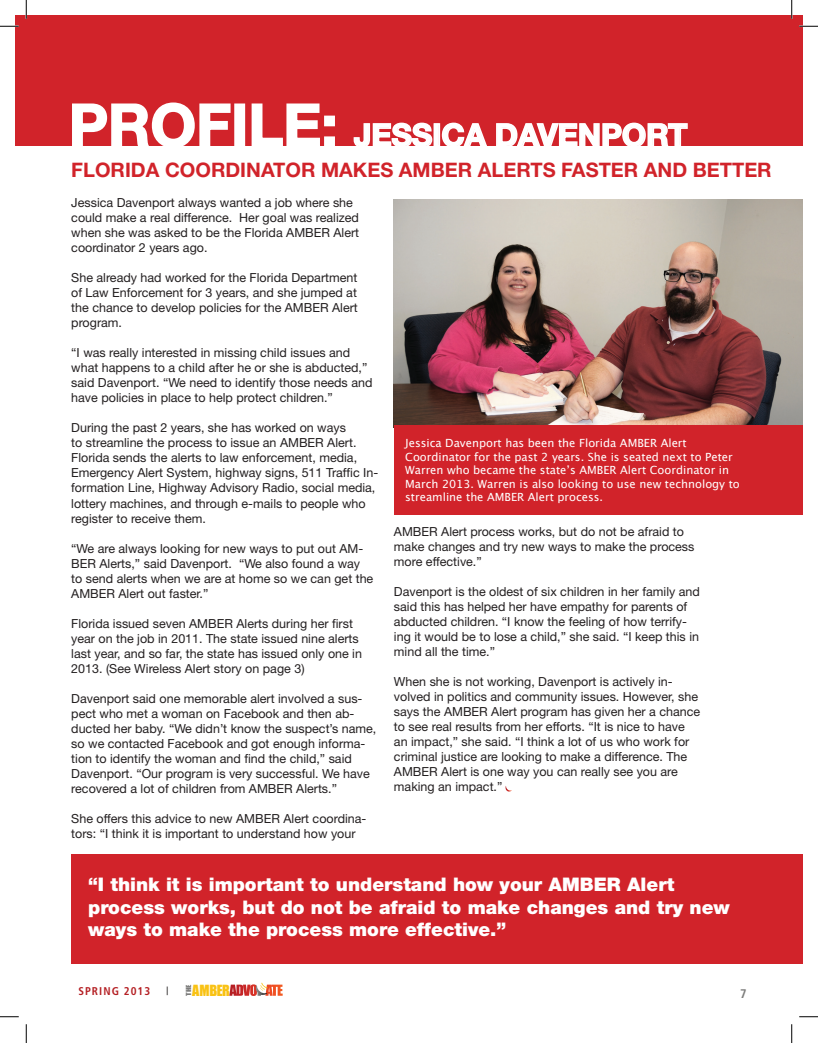
<style>
.page{position:relative;width:818px;height:1043px;background:#fff}
.page>*{position:absolute;margin:0;border:0;box-sizing:border-box;transform-origin:0 0}
.t1{font:700 31.25px "Helvetica Neue";color:#fff}
.t2{font:700 20px "Helvetica Neue";color:#d1232a}
.t3{font:900 18.75px/22.5px "Helvetica Neue";color:#fff}
.t4{font:14.12px "Impact";letter-spacing:-.025em;color:#f9c214}
.t5{font:12.5px/15px "Helvetica Neue";color:#231f20}
.t6{font:700 condensed 12.5px "Frutiger";color:#7c7c7b}
.t7{font:11.25px/13.5px "Lucida Grande";color:#fff}
.t8{font:700 condensed 11.25px "Frutiger";letter-spacing:.09em;color:#b41f23}
.t9{font:300 11.25px "Frutiger";color:#231f20}
.t10{font:6.5px "Impact";color:#7c7c7b;scale:1.22 1}
.s1{font-size:58.75px}
</style>
<div class="page">
<svg style="left:229px;top:982px;width:53px;height:14px"></svg>
<div style="left:15px;top:15px;width:787px;height:130px;background:#d1232a"></div>
<svg style="left:71px;top:102px;width:160px;height:44px"></svg>
<div style="left:234px;top:103px;width:11px;height:44px;border:2px solid #fff"></div>
<svg style="left:251px;top:103px;width:85px;height:43px"></svg>
<svg style="left:353px;top:122px;width:80px;height:24px"></svg>
<div style="left:433px;top:123px;width:7px;height:24px;border:2px solid #fff"></div>
<svg style="left:441px;top:122px;width:47px;height:24px"></svg>
<svg style="left:495px;top:122px;width:193px;height:24px"></svg>
<img style="left:394px;top:199px;width:408px;height:226px">
<svg style="left:505px;top:786px;width:7px;height:5px"></svg>
<div style="left:394px;top:425px;width:408px;height:90px;background:#d1232a"></div>
<div style="left:71px;top:854px;width:731px;height:110px;background:#d1232a"></div>
<svg style="left:0;top:25px;width:19px;height:2px"></svg>
<svg style="left:799px;top:25px;width:19px;height:2px"></svg>
<svg style="left:0;top:1016px;width:19px;height:1px"></svg>
<svg style="left:799px;top:1016px;width:19px;height:1px"></svg>
<svg style="left:25px;top:0;width:2px;height:19px"></svg>
<svg style="left:25px;top:1024px;width:2px;height:18px"></svg>
<svg style="left:790px;top:0;width:2px;height:19px"></svg>
<svg style="left:791px;top:1024px;width:1px;height:18px"></svg>
<h1 class="t1" style="left:69px;top:116px;width:620px"><span class="s1">PROFILE:</span> JESSICA DAVENPORT</h1>
<h2 class="t2" style="left:71px;top:158px;width:702px">FLORIDA COORDINATOR MAKES AMBER ALERTS FASTER AND BETTER</h2>
<p class="t5" style="left:71px;top:195px;width:289px">Jessica Davenport always wanted a job where she could make a real difference. Her goal was realized when she was asked to be the Florida AMBER Alert coordinator 2 years ago.</p>
<p class="t5" style="left:71px;top:270px;width:288px;text-align:justify">She already had worked for the Florida Department of Law Enforcement for 3 years, and she jumped at the chance to develop policies for the AMBER Alert program.</p>
<p class="t5" style="left:71px;top:345px;width:302px">“I was really interested in missing child issues and what happens to a child after he or she is abducted,” said Davenport. “We need to identify those needs and have policies in place to help protect children.”</p>
<p class="t5" style="left:71px;top:420px;width:308px">During the past 2 years, she has worked on ways<br>to streamline the process to issue an AMBER Alert.<br>Florida sends the alerts to law enforcement, media, Emergency Alert System, highway signs, 511 Traffic In&shy;formation Line, Highway Advisory Radio, social media, lottery machines, and through e-mails to people who register to receive them.</p>
<p class="t5" style="left:71px;top:540px;width:303px">“We are always looking for new ways to put out AM-BER Alerts,” said Davenport. “We also found a way to send alerts when we are at home so we can get the AMBER Alert out faster.”</p>
<p class="t5" style="left:71px;top:615px;width:292px">Florida issued seven AMBER Alerts during her first year on the job in 2011. The state issued nine alerts last year, and so far, the state has issued only one in 2013. (See Wireless Alert story on page 3)</p>
<p class="t5" style="left:71px;top:690px;width:306px">Davenport said one memorable alert involved a sus&shy;pect who met a woman on Facebook and then ab&shy;ducted her baby. “We didn’t know the suspect’s name, so we contacted Facebook and got enough informa&shy;tion to identify the woman and find the child,” said Davenport. “Our program is very successful. We have recovered a lot of children from AMBER Alerts.”</p>
<p class="t5" style="left:71px;top:810px;width:296px">She offers this advice to new AMBER Alert coordina&shy;tors: “I think it is important to understand how your</p>
<p class="t7" style="left:405px;top:436px;width:336px">Jessica Davenport has been the Florida AMBER Alert Coordinator for the past 2 years. She is seated next to Peter Warren who became the state’s AMBER Alert Coordinator in March 2013. Warren is also looking to use new technology to streamline the AMBER Alert process.</p>
<p class="t5" style="left:394px;top:524px;width:302px">AMBER Alert process works, but do not be afraid to make changes and try new ways to make the process more effective.”</p>
<p class="t5" style="left:394px;top:584px;width:307px">Davenport is the oldest of six children in her family and said this has helped her have empathy for parents of abducted children. “I know the feeling of how terrify&shy;ing it would be to lose a child,” she said. “I keep this in mind all the time.”</p>
<p class="t5" style="left:394px;top:674px;width:308px">When she is not working, Davenport is actively in&shy;volved in politics and community issues. However, she says the AMBER Alert program has given her a chance to see real results from her efforts. “It is nice to have an impact,” she said. “I think a lot of us who work for criminal justice are looking to make a difference. The AMBER Alert is one way you can really see you are making an impact.”</p>
<h3 class="t3" style="left:88px;top:873px;width:643px">“I think it is important to understand how your AMBER Alert process works, but do not be afraid to make changes and try new ways to make the process more effective.”</h3>
<p class="t8" style="left:78px;top:983px;width:73px">SPRING 2013</p>
<p class="t9" style="left:166px;top:984px;width:4px">|</p>
<p class="t10" style="left:184px;top:995px;width:11px;rotate:-90deg">THE</p>
<p class="t4" style="left:192px;top:979px;width:39px">AMBER</p>
<p class="t6" style="left:740px;top:985px;width:8px">7</p>
</div>
